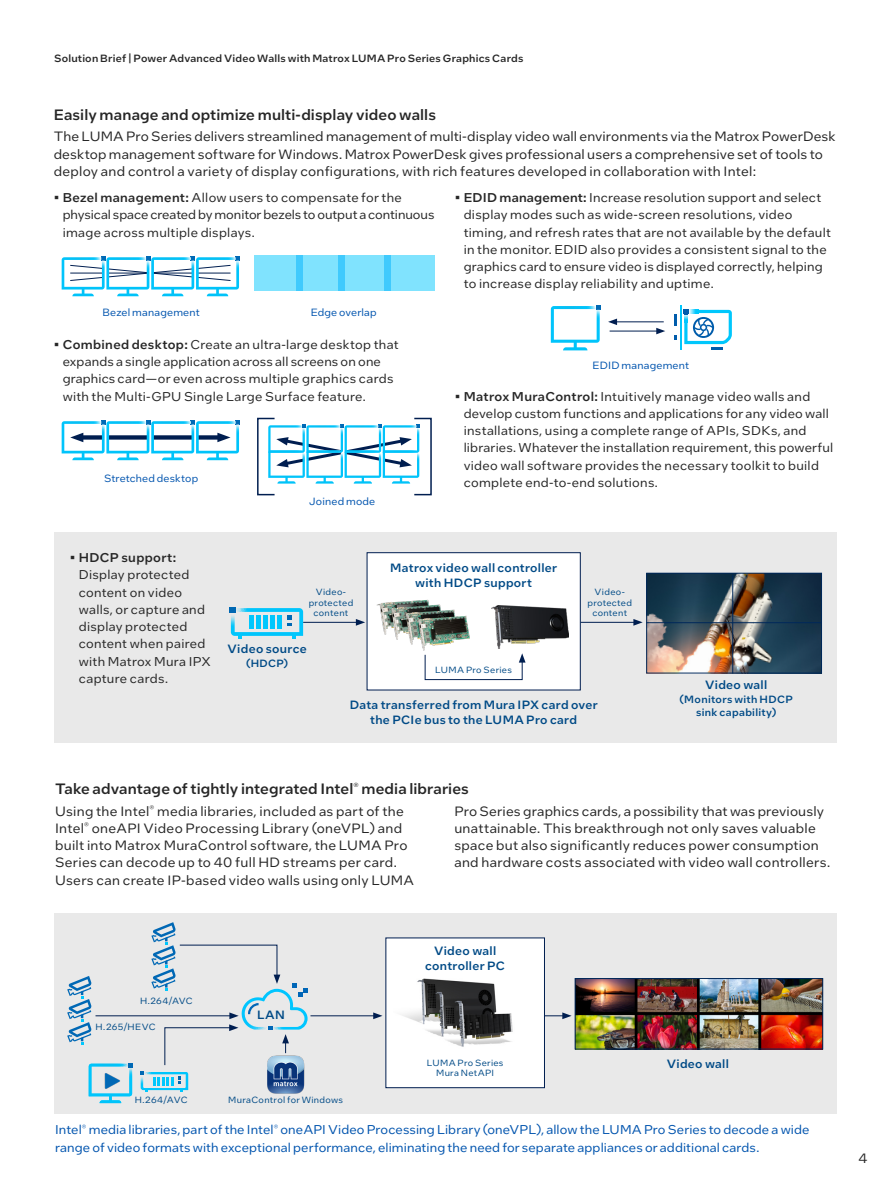
<style>
.page{position:relative;width:891px;height:1188px;background:#fff}
.page>*{position:absolute;margin:0;border:0;box-sizing:border-box;transform-origin:0 0}
.t1{font:500 15px "Intel One Text";letter-spacing:.005em;color:#262626}
.t2{font:13.5px/17.2px "Intel One Text";letter-spacing:.02em;color:#262626}
.t3{font:12.75px/17.2px "Intel One Text";letter-spacing:.02em;color:#262626}
.t4{font:12.75px/17.2px "Intel One Text";letter-spacing:.01em;color:#0054ae}
.t5{font:500 12.75px "Intel One Text";letter-spacing:.025em;color:#262626}
.t6{font:500 12px/15px "Intel One Text";letter-spacing:.025em;color:#004a86;text-align:center}
.t7{font:500 10.5px "Intel One Text";letter-spacing:.02em;color:#262626}
.t8{font:10.5px "Intel One Text";letter-spacing:.02em;color:#0054ae}
.t9{font:500 10.5px/13.5px "Intel One Text";letter-spacing:.03em;color:#004a86;text-align:center}
.t10{font:9px/10.5px "Intel One Text";letter-spacing:.035em;color:#004a86;text-align:center}
.s1{font-weight:500}
</style>
<div class="page">
<div style="left:54px;top:913px;width:783px;height:201px;background:#e9e9e9"></div>
<hr style="left:96px;top:1015px;width:136px;height:1px;background:#001e50">
<hr style="left:310px;top:1015px;width:66px;height:1px;background:#001e50">
<svg style="left:373px;top:1012px;width:9px;height:7px"></svg>
<svg style="left:545px;top:1012px;width:27px;height:7px"></svg>
<svg style="left:344px;top:437px;width:39px;height:30px"></svg>
<svg style="left:381px;top:457px;width:2px;height:21px"></svg>
<hr style="left:615px;top:321px;width:49px;height:1px;background:#001e50">
<svg style="left:608px;top:319px;width:9px;height:6px"></svg>
<hr style="left:610px;top:331px;width:49px;height:1px;background:#001e50">
<svg style="left:656px;top:328px;width:9px;height:6px"></svg>
<svg style="left:194px;top:431px;width:1px;height:16px"></svg>
<div style="left:254px;top:256px;width:49px;height:35px;background:#80e3fe"></div>
<svg style="left:296px;top:256px;width:43px;height:35px;background:#74defd"></svg>
<div style="left:339px;top:256px;width:52px;height:35px;background:#80e3fe"></div>
<div style="left:384px;top:256px;width:50px;height:35px;background:#80e3fe"></div>
<div style="left:257px;top:418px;width:18px;height:77px;border:2px solid #001e50"></div>
<div style="left:414px;top:418px;width:18px;height:77px;border:2px solid #001e50"></div>
<img style="left:577px;top:980px;width:244px;height:67px">
<div style="left:575px;top:978px;width:248px;height:71px;border:1px solid #00285a"></div>
<div style="left:54px;top:532px;width:783px;height:210px;background:#e9e9e9"></div>
<div style="left:367px;top:552px;width:214px;height:138px;background:#fff;border:1px solid #001e50"></div>
<hr style="left:581px;top:622px;width:55px;height:1px;background:#001e50">
<svg style="left:633px;top:619px;width:10px;height:7px"></svg>
<hr style="left:303px;top:622px;width:55px;height:1px;background:#001e50">
<svg style="left:356px;top:619px;width:9px;height:7px"></svg>
<img style="left:648px;top:575px;width:172px;height:97px">
<div style="left:646px;top:573px;width:176px;height:101px;border:1px solid #00285a"></div>
<hr style="left:732px;top:575px;width:1px;height:99px;background:#00285a">
<hr style="left:646px;top:622px;width:176px;height:1px;background:#00285a">
<img style="left:491px;top:606px;width:78px;height:43px">
<svg style="left:424px;top:653px;width:102px;height:27px"></svg>
<div style="left:386px;top:938px;width:159px;height:150px;background:#fff;border:1px solid #001e50"></div>
<img style="left:402px;top:978px;width:111px;height:69px">
<svg style="left:67px;top:976px;width:25px;height:69px"></svg>
<img style="left:62px;top:257px;width:87px;height:39px">
<img style="left:151px;top:281px;width:43px;height:15px">
<svg style="left:69px;top:257px;width:171px;height:24px"></svg>
<img style="left:196px;top:257px;width:43px;height:39px">
<img style="left:62px;top:421px;width:87px;height:39px">
<svg style="left:146px;top:421px;width:4px;height:4px"></svg>
<img style="left:151px;top:421px;width:43px;height:39px">
<img style="left:196px;top:421px;width:43px;height:39px">
<img style="left:551px;top:306px;width:49px;height:44px">
<img style="left:268px;top:453px;width:75px;height:31px">
<img style="left:345px;top:453px;width:36px;height:31px">
<img style="left:383px;top:453px;width:36px;height:31px">
<img style="left:268px;top:425px;width:75px;height:28px">
<svg style="left:340px;top:425px;width:4px;height:3px"></svg>
<img style="left:345px;top:425px;width:36px;height:28px">
<img style="left:383px;top:425px;width:36px;height:28px">
<hr style="left:680px;top:305px;width:1px;height:45px;background:#00c7fc">
<svg style="left:674px;top:315px;width:3px;height:11px"></svg>
<svg style="left:674px;top:335px;width:3px;height:5px"></svg>
<svg style="left:684px;top:309px;width:48px;height:41px"></svg>
<img style="left:367px;top:593px;width:113px;height:63px">
<svg style="left:89px;top:1063px;width:44px;height:40px"></svg>
<svg style="left:140px;top:922px;width:168px;height:170px"></svg>
<svg style="left:230px;top:607px;width:73px;height:32px"></svg>
<div style="left:277px;top:616px;width:5px;height:13px;background:#00c7fd"></div>
<hr style="left:270px;top:616px;width:4px;height:13px;background:#00c7fd">
<hr style="left:263px;top:616px;width:4px;height:13px;background:#00c7fd">
<hr style="left:256px;top:616px;width:4px;height:13px;background:#00c7fd">
<hr style="left:249px;top:616px;width:4px;height:13px;background:#00c7fd">
<img style="left:244px;top:1051px;width:64px;height:43px">
<p class="t7" style="left:54px;top:51px;width:471px">Solution Brief | Power Advanced Video Walls with Matrox LUMA Pro Series Graphics Cards</p>
<p class="t1" style="left:54px;top:104px;width:384px">Easily manage and optimize multi-display video walls</p>
<p class="t2" style="left:54px;top:128px;width:783px">The LUMA Pro Series delivers streamlined management of multi-display video wall environments via the Matrox PowerDesk desktop management software for Windows. Matrox PowerDesk gives professional users a comprehensive set of tools to deploy and control a variety of display configurations, with rich features developed in collaboration with Intel:</p>
<p class="t3" style="left:63px;top:189px;width:373px;text-indent:-9px"><span class="s1">• Bezel management:</span> Allow users to compensate for the physical space created by monitor bezels to output a continuous image across multiple displays.</p>
<p class="t3" style="left:464px;top:189px;width:369px;text-indent:-9px"><span class="s1">• EDID management:</span> Increase resolution support and select display modes such as wide-screen resolutions, video timing, and refresh rates that are not available by the default in the monitor. EDID also provides a consistent signal to the graphics card to ensure video is displayed correctly, helping to increase display reliability and uptime.</p>
<p class="t8" style="left:102px;top:306px;width:99px">Bezel management</p>
<p class="t8" style="left:311px;top:306px;width:67px">Edge overlap</p>
<p class="t3" style="left:63px;top:335px;width:338px;text-indent:-9px"><span class="s1">• Combined desktop:</span> Create an ultra-large desktop that expands a single application across all screens on one graphics card—or even across multiple graphics cards with the Multi-GPU Single Large Surface feature.</p>
<p class="t8" style="left:104px;top:471px;width:96px">Stretched desktop</p>
<p class="t8" style="left:309px;top:494px;width:68px">Joined mode</p>
<p class="t8" style="left:593px;top:358px;width:98px">EDID management</p>
<p class="t3" style="left:464px;top:387px;width:371px;text-indent:-9px"><span class="s1">• Matrox MuraControl:</span> Intuitively manage video walls and develop custom functions and applications for any video wall installations, using a complete range of APIs, SDKs, and libraries. Whatever the installation requirement, this powerful video wall software provides the necessary toolkit to build complete end-to-end solutions.</p>
<p class="t5" style="left:70px;top:549px;width:108px">• HDCP support:</p>
<p class="t3" style="left:79px;top:566px;width:133px">Display protected content on video walls, or capture and display protected content when paired with Matrox Mura IPX capture cards.</p>
<p class="t10" style="left:309px;top:586px;width:46px">Video&shy;protected content</p>
<p class="t6" style="left:228px;top:641px;width:81px">Video source</p>
<p class="t9" style="left:246px;top:656px;width:44px">(HDCP)</p>
<p class="t6" style="left:390px;top:559px;width:169px">Matrox video wall controller with HDCP support</p>
<p class="t10" style="left:435px;top:664px;width:78px">LUMA Pro Series</p>
<p class="t10" style="left:587px;top:586px;width:46px">Video&shy;protected content</p>
<p class="t6" style="left:350px;top:696px;width:249px">Data transferred from Mura IPX card over the PCIe bus to the LUMA Pro card</p>
<p class="t6" style="left:705px;top:677px;width:64px">Video wall</p>
<p class="t9" style="left:680px;top:692px;width:115px">(Monitors with HDCP sink capability)</p>
<p class="t1" style="left:55px;top:779px;width:415px">Take advantage of tightly integrated Intel<sup>®</sup> media libraries</p>
<p class="t2" style="left:55px;top:802px;width:361px">Using the Intel<sup>®</sup> media libraries, included as part of the Intel<sup>®</sup> oneAPI Video Processing Library (oneVPL) and built into Matrox MuraControl software, the LUMA Pro Series can decode up to 40 full HD streams per card.<br>Users can create IP-based video walls using only LUMA</p>
<p class="t2" style="left:454px;top:802px;width:377px">Pro Series graphics cards, a possibility that was previously unattainable. This breakthrough not only saves valuable space but also significantly reduces power consumption and hardware costs associated with video wall controllers.</p>
<p class="t10" style="left:140px;top:996px;width:54px">H.264/AVC</p>
<p class="t10" style="left:96px;top:1022px;width:62px">H.265/HEVC</p>
<p class="t10" style="left:135px;top:1094px;width:54px">H.264/AVC</p>
<p class="t6" style="left:257px;top:1007px;width:29px">LAN</p>
<p class="t10" style="left:228px;top:1094px;width:116px">MuraControl for Windows</p>
<p class="t6" style="left:425px;top:943px;width:81px">Video wall controller PC</p>
<p class="t10" style="left:427px;top:1057px;width:78px">LUMA Pro Series<br>Mura NetAPI</p>
<p class="t6" style="left:667px;top:1056px;width:64px">Video wall</p>
<p class="t4" style="left:55px;top:1121px;width:756px">Intel<sup>®</sup> media libraries, part of the Intel<sup>®</sup> oneAPI Video Processing Library (oneVPL), allow the LUMA Pro Series to decode a wide range of video formats with exceptional performance, eliminating the need for separate appliances or additional cards.</p>
<p class="t2" style="left:858px;top:1150px;width:11px">4</p>
</div>
